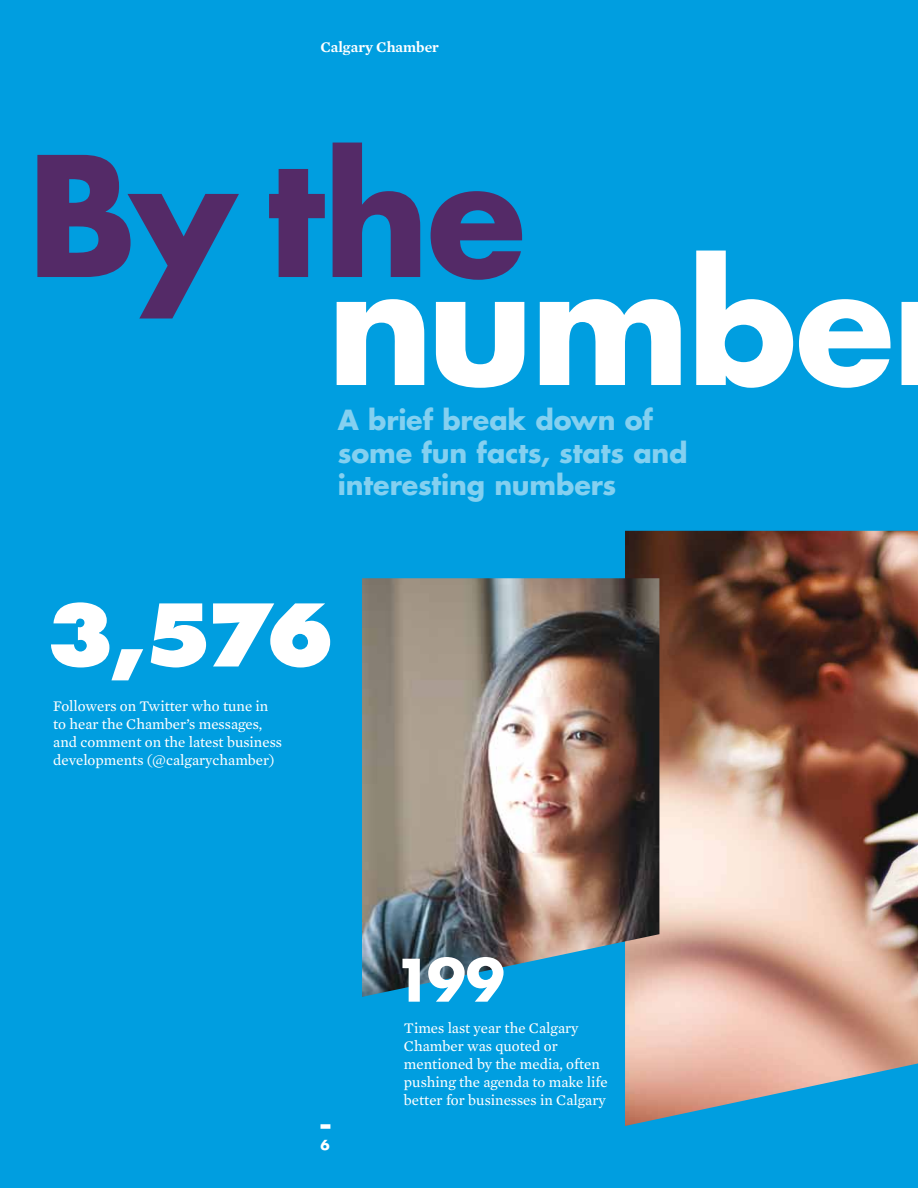
<style>
.page{position:relative;width:918px;height:1188px;background:#009ee0}
.page>*{position:absolute;margin:0;border:0;box-sizing:border-box;transform-origin:0 0}
.t1{font:700 162px "Futura Std";letter-spacing:-.02em;color:#fff}
.t2{font:700 162px "Futura Std";color:#542a67}
.t3{font:800 83.7px "Futura Std";color:#fff}
.t4{font:700 57px "Futura Std";color:#fff}
.t5{font:700 27px/32.4px "Futura Std";letter-spacing:-.005em;color:#84d0f0}
.t6{font:15px/18px "Mercury Text G2 Roman";color:#fff}
.t7{font:600 15px "Mercury Text G2";color:#fff}
.t8{font:700 13.5px "Futura Std";color:#fff}
</style>
<div class="page">
<div style="left:321px;top:1124px;width:9px;height:5px;background:#fff"></div>
<img style="left:625px;top:531px;width:293px;height:595px">
<img style="left:362px;top:578px;width:297px;height:419px">
<p class="t7" style="left:321px;top:38px;width:120px">Calgary Chamber</p>
<h1 class="t2" style="left:27px;top:109px;width:500px">By the</h1>
<h1 class="t1" style="left:327px;top:217px;width:569px">numbe</h1>
<h3 class="t5" style="left:338px;top:404px;width:351px">A brief break down of some fun facts, stats and interesting numbers</h3>
<h2 class="t3" style="left:46px;top:582px;width:291px">3,576</h2>
<p class="t6" style="left:53px;top:697px;width:230px">Followers on Twitter who tune in to hear the Chamber’s messages, and comment on the latest business developments (@calgarychamber)</p>
<p class="t8" style="left:321px;top:1136px;width:11px">6</p>
<h3 class="t4" style="left:393px;top:942px;width:113px">199</h3>
<p class="t6" style="left:404px;top:1019px;width:205px">Times last year the Calgary<br>Chamber was quoted or mentioned by the media, often pushing the agenda to make life better for businesses in Calgary</p>
</div>
